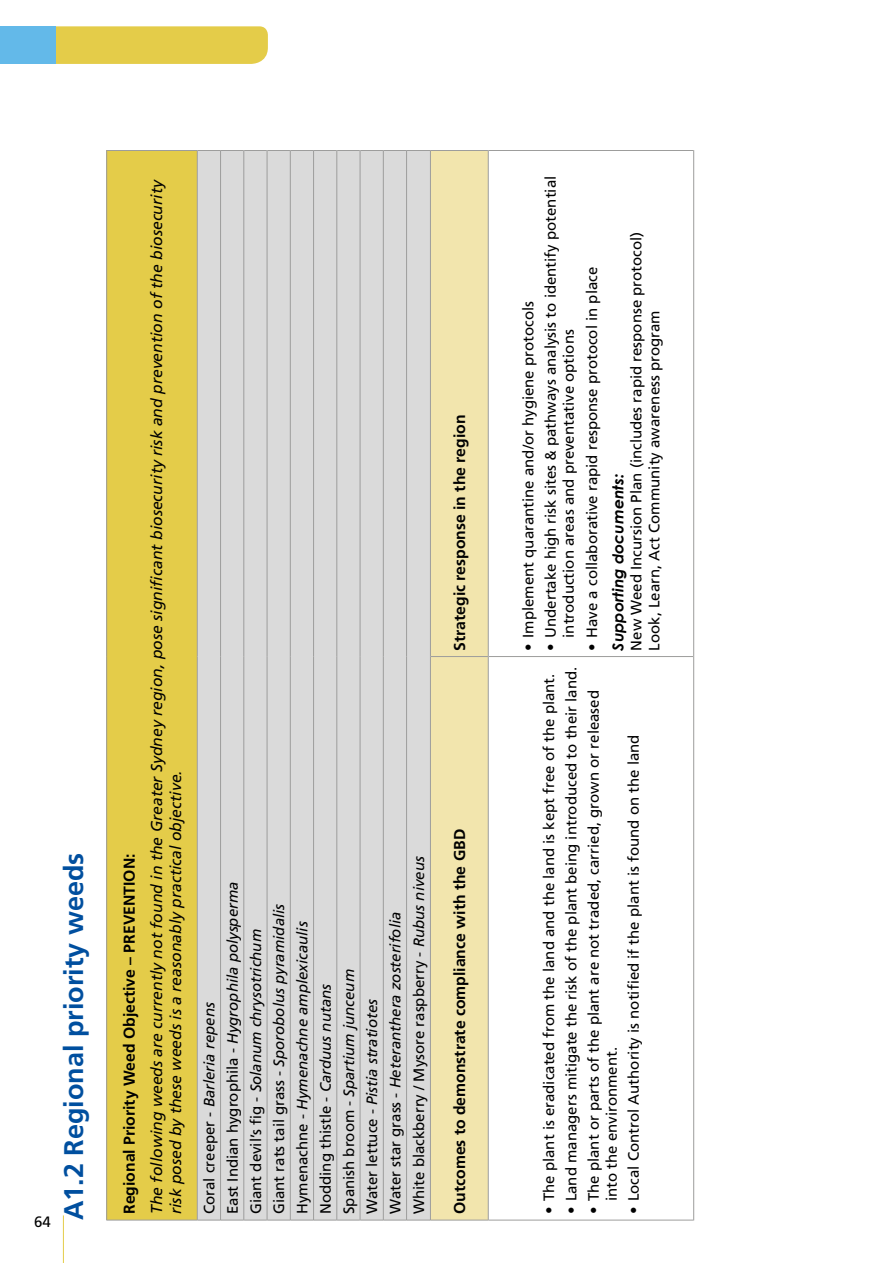
<style>
.page{position:relative;width:893px;height:1263px;background:#fff}
.page>*{position:absolute;margin:0;border:0;box-sizing:border-box;transform-origin:0 0}
.t1{font:700 27px "Frutiger LT Std";color:#004f9f}
.t2{font:italic 15.75px/18.9px "Frutiger LT Std";color:#000}
.t3{font:700 15.75px "Frutiger LT Std";color:#000}
.t4{font:15px/18px "Frutiger LT Std";color:#000}
.t5{font:italic 15px/23.2px "Frutiger LT Std";color:#000}
.t6{font:italic 700 15px "Century Gothic";color:#000;scale:1.05 1}
.s1{font-style:normal}
</style>
<div class="page">
<hr style="left:63px;top:1215px;width:1px;height:48px;background:#e4cc49">
<div style="left:55px;top:26px;width:213px;height:38px;background:#e4cc49"></div>
<div style="left:0;top:26px;width:55px;height:38px;background:#63b9e9"></div>
<div style="left:107px;top:150px;width:90px;height:1070px;background:#e4cc49"></div>
<div style="left:198px;top:151px;width:232px;height:1069px;background:#dadada"></div>
<div style="left:431px;top:151px;width:57px;height:1069px;background:#f2e5ad"></div>
<hr style="left:106px;top:656px;width:1px;height:564px;background:#9d9d9c">
<hr style="left:107px;top:1220px;width:90px;height:1px;background:#9d9d9c">
<hr style="left:106px;top:150px;width:1px;height:506px;background:#9d9d9c">
<hr style="left:107px;top:150px;width:90px;height:1px;background:#9d9d9c">
<hr style="left:197px;top:656px;width:1px;height:564px;background:#9d9d9c">
<hr style="left:197px;top:150px;width:1px;height:506px;background:#9d9d9c">
<hr style="left:220px;top:656px;width:1px;height:564px;background:#9d9d9c">
<hr style="left:220px;top:150px;width:1px;height:506px;background:#9d9d9c">
<hr style="left:243px;top:656px;width:1px;height:564px;background:#9d9d9c">
<hr style="left:243px;top:150px;width:1px;height:506px;background:#9d9d9c">
<hr style="left:267px;top:656px;width:1px;height:564px;background:#9d9d9c">
<hr style="left:267px;top:150px;width:1px;height:506px;background:#9d9d9c">
<hr style="left:290px;top:656px;width:1px;height:564px;background:#9d9d9c">
<hr style="left:290px;top:150px;width:1px;height:506px;background:#9d9d9c">
<hr style="left:313px;top:656px;width:1px;height:564px;background:#9d9d9c">
<hr style="left:313px;top:150px;width:1px;height:506px;background:#9d9d9c">
<hr style="left:336px;top:656px;width:1px;height:564px;background:#9d9d9c">
<hr style="left:336px;top:150px;width:1px;height:506px;background:#9d9d9c">
<hr style="left:360px;top:656px;width:1px;height:564px;background:#9d9d9c">
<hr style="left:360px;top:150px;width:1px;height:506px;background:#9d9d9c">
<hr style="left:383px;top:656px;width:1px;height:564px;background:#9d9d9c">
<hr style="left:383px;top:150px;width:1px;height:506px;background:#9d9d9c">
<hr style="left:406px;top:656px;width:1px;height:564px;background:#9d9d9c">
<svg style="left:198px;top:1220px;width:232px;height:1px"></svg>
<hr style="left:406px;top:150px;width:1px;height:506px;background:#9d9d9c">
<svg style="left:198px;top:150px;width:232px;height:1px"></svg>
<hr style="left:430px;top:656px;width:1px;height:564px;background:#9d9d9c">
<hr style="left:431px;top:1220px;width:57px;height:1px;background:#9d9d9c">
<hr style="left:430px;top:150px;width:1px;height:506px;background:#9d9d9c">
<hr style="left:431px;top:656px;width:57px;height:1px;background:#9d9d9c">
<hr style="left:431px;top:150px;width:57px;height:1px;background:#9d9d9c">
<hr style="left:488px;top:656px;width:1px;height:564px;background:#9d9d9c">
<hr style="left:489px;top:1220px;width:204px;height:1px;background:#9d9d9c">
<hr style="left:488px;top:150px;width:1px;height:506px;background:#9d9d9c">
<hr style="left:489px;top:656px;width:204px;height:1px;background:#9d9d9c">
<hr style="left:489px;top:150px;width:204px;height:1px;background:#9d9d9c">
<hr style="left:693px;top:656px;width:1px;height:564px;background:#9d9d9c">
<hr style="left:693px;top:150px;width:1px;height:506px;background:#9d9d9c">
<p class="t4" style="left:34px;top:1213px;width:18px">64</p>
<h1 class="t1" style="left:58px;top:1220px;width:369px;rotate:-90deg">A1.2 Regional priority weeds</h1>
<p class="t3" style="left:120px;top:1214px;width:362px;rotate:-90deg">Regional Priority Weed Objective – PREVENTION:</p>
<p class="t2" style="left:147px;top:1214px;width:1037px;rotate:-90deg">The following weeds are currently not found in the Greater Sydney region, pose significant biosecurity risk and prevention of the biosecurity risk posed by these weeds is a reasonably practical objective.</p>
<p class="t5" style="left:198px;top:1214px;width:359px;rotate:-90deg"><span class="s1">Coral creeper -</span> Barleria repens<br><span class="s1">East Indian hygrophila -</span> Hygrophila polysperma <span class="s1">Giant devil’s fig -</span> Solanum chrysotrichum<br><span class="s1">Giant rats tail grass -</span> Sporobolus pyramidalis <span class="s1">Hymenachne -</span> Hymenachne amplexicaulis<br><span class="s1">Nodding thistle -</span> Carduus nutans<br><span class="s1">Spanish broom -</span> Spartium junceum<br><span class="s1">Water lettuce -</span> Pistia stratiotes<br><span class="s1">Water star grass -</span> Heteranthera zosterifolia<br><span class="s1">White blackberry / Mysore raspberry -</span> Rubus niveus</p>
<p class="t3" style="left:450px;top:650px;width:237px;rotate:-90deg">Strategic response in the region</p>
<p class="t3" style="left:450px;top:1214px;width:387px;rotate:-90deg">Outcomes to demonstrate compliance with the GBD</p>
<p class="t4" style="left:542px;top:638px;width:463px;text-indent:-13px;rotate:-90deg">• Undertake high risk sites &amp; pathways analysis to identify potential introduction areas and preventative options</p>
<p class="t4" style="left:519px;top:650px;width:351px;rotate:-90deg">• Implement quarantine and/or hygiene protocols</p>
<p class="t4" style="left:583px;top:650px;width:385px;rotate:-90deg">• Have a collaborative rapid response protocol in place</p>
<p class="t4" style="left:627px;top:650px;width:420px;rotate:-90deg">New Weed Incursion Plan (includes rapid response protocol)<br>Look, Learn, Act Community awareness program</p>
<p class="t6" style="left:607px;top:650px;width:170px;rotate:-90deg">Supporting documents:</p>
<p class="t4" style="left:540px;top:1214px;width:542px;rotate:-90deg">• The plant is eradicated from the land and the land is kept free of the plant.</p>
<p class="t4" style="left:562px;top:1214px;width:549px;rotate:-90deg">• Land managers mitigate the risk of the plant being introduced to their land.</p>
<p class="t4" style="left:585px;top:1201px;width:512px;text-indent:-13px;rotate:-90deg">• The plant or parts of the plant are not traded, carried, grown or released into the environment.</p>
<p class="t4" style="left:625px;top:1214px;width:481px;rotate:-90deg">• Local Control Authority is notified if the plant is found on the land</p>
</div>
